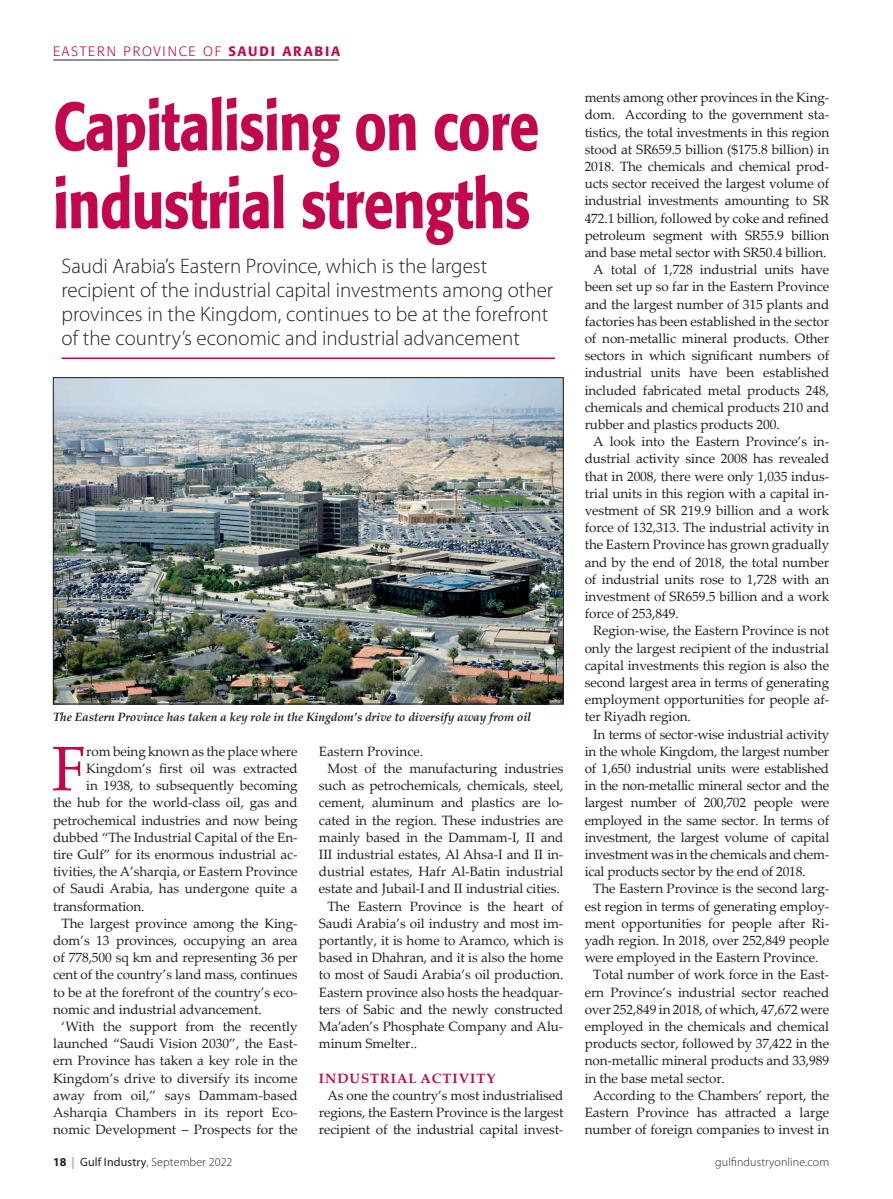
<style>
.page{position:relative;width:893px;height:1199px;background:#fff}
.page>*{position:absolute;margin:0;border:0;box-sizing:border-box;transform-origin:0 0}
.Headline_45{font:500 67.5px/78px "Formata";letter-spacing:-.015em;color:#c3074e;scale:.8 1}
.Body_Text_3LDD{font:62.85px "Palatino Linotype";color:#c3074e}
.Standfirst{font:300 21px/24px "Myriad Pro";color:#231f20}
.Body_Text{font:13.5px/17.2px "Palatino Linotype";letter-spacing:-.005em;color:#231f20;text-align:justify}
.Body_Text_3LDD-2{font:13.5px "Palatino Linotype";letter-spacing:-.005em;color:#231f20}
.t1{font:300 13.5px "Formata";letter-spacing:.13em;color:#c3074e}
.Crossheads{font:700 13.5px "Palatino Linotype";letter-spacing:.075em;color:#c3074e}
.t2{font:italic 700 12px "Palatino Linotype";letter-spacing:-.01em;color:#231f20}
.t3{font:300 12px "Myriad Pro";letter-spacing:.01em;color:#231f20}
.s1{font-weight:500}
.s2{font-weight:700}
.s3{color:#c3074e}
.s4{font-weight:400}
</style>
<div class="page">
<hr style="left:53px;top:60px;width:285px;height:1px;background:#231f20">
<hr style="left:62px;top:358px;width:493px;height:1px;background:#c3074e">
<img style="left:55px;top:379px;width:506px;height:323px">
<p class="t1" style="left:53px;top:43px;width:289px">EASTERN PROVINCE OF <span class="s1">SAUDI ARABIA</span></p>
<p class="Headline_45" style="left:53px;top:87px;width:609px">Capitalising on core industrial strengths</p>
<p class="Standfirst" style="left:62px;top:254px;width:493px">Saudi Arabia’s Eastern Province, which is the largest recipient of the industrial capital investments among other provinces in the Kingdom, continues to be at the forefront of the country’s economic and industrial advancement</p>
<p class="t2" style="left:53px;top:709px;width:480px">The Eastern Province has taken a key role in the Kingdom’s drive to diversify away from oil</p>
<p class="Body_Text_3LDD" style="left:52px;top:724px;width:36px">F</p>
<p class="Body_Text_3LDD-2" style="left:86px;top:742px;width:213px">rom being known as the place where</p>
<p class="Body_Text_3LDD-2" style="left:86px;top:759px;width:213px">Kingdom’s first oil was extracted</p>
<p class="Body_Text_3LDD-2" style="left:86px;top:776px;width:213px">in 1938, to subsequently becoming</p>
<p class="Body_Text_3LDD-2" style="left:53px;top:793px;width:246px">the hub for the world-class oil, gas and</p>
<p class="Body_Text_3LDD-2" style="left:53px;top:810px;width:246px">petrochemical industries and now being</p>
<p class="Body_Text_3LDD-2" style="left:53px;top:828px;width:246px">dubbed “The Industrial Capital of the En-</p>
<p class="Body_Text_3LDD-2" style="left:53px;top:845px;width:246px">tire Gulf” for its enormous industrial ac-</p>
<p class="Body_Text_3LDD-2" style="left:53px;top:862px;width:246px">tivities, the A’sharqia, or Eastern Province</p>
<p class="Body_Text_3LDD-2" style="left:53px;top:879px;width:246px">of Saudi Arabia, has undergone quite a</p>
<p class="Body_Text_3LDD-2" style="left:53px;top:896px;width:93px">transformation.</p>
<p class="Body_Text" style="left:53px;top:914px;width:246px;text-indent:9px">The largest province among the King&shy;dom’s 13 provinces, occupying an area of 778,500 sq km and representing 36 per cent of the country’s land mass, continues to be at the forefront of the country’s eco&shy;nomic and industrial advancement.</p>
<p class="Body_Text" style="left:53px;top:1017px;width:246px;text-indent:9px">‘With the support from the recently launched “Saudi Vision 2030”, the East&shy;ern Province has taken a key role in the Kingdom’s drive to diversify its income away from oil,” says Dammam-based Asharqia Chambers in its report Eco&shy;nomic Development – Prospects for the</p>
<p class="Body_Text" style="left:319px;top:742px;width:106px">Eastern Province.</p>
<p class="Body_Text" style="left:319px;top:759px;width:246px;text-indent:9px">Most of the manufacturing industries such as petrochemicals, chemicals, steel, cement, aluminum and plastics are lo&shy;cated in the region. These industries are mainly based in the Dammam-I, II and III industrial estates, Al Ahsa-I and II in&shy;dustrial estates, Hafr Al-Batin industrial estate and Jubail-I and II industrial cities.</p>
<p class="Body_Text" style="left:319px;top:897px;width:246px;text-indent:9px">The Eastern Province is the heart of Saudi Arabia’s oil industry and most im&shy;portantly, it is home to Aramco, which is based in Dhahran, and it is also the home to most of Saudi Arabia’s oil production.<br>Eastern province also hosts the headquar&shy;ters of Sabic and the newly constructed Ma’aden’s Phosphate Company and Alu&shy;minum Smelter..</p>
<p class="Crossheads" style="left:319px;top:1068px;width:178px">INDUSTRIAL ACTIVITY</p>
<p class="Body_Text" style="left:319px;top:1086px;width:246px;text-indent:9px">As one the country’s most industrialised regions, the Eastern Province is the largest recipient of the industrial capital invest-</p>
<p class="Body_Text" style="left:585px;top:88px;width:246px">ments among other provinces in the King&shy;dom. According to the government sta&shy;tistics, the total investments in this region stood at SR659.5 billion ($175.8 billion) in 2018. The chemicals and chemical prod&shy;ucts sector received the largest volume of industrial investments amounting to SR 472.1 billion, followed by coke and refined petroleum segment with SR55.9 billion and base metal sector with SR50.4 billion.</p>
<p class="Body_Text" style="left:585px;top:260px;width:246px;text-indent:9px">A total of 1,728 industrial units have been set up so far in the Eastern Province and the largest number of 315 plants and factories has been established in the sector of non-metallic mineral products. Other sectors in which significant numbers of industrial units have been established included fabricated metal products 248, chemicals and chemical products 210 and rubber and plastics products 200.</p>
<p class="Body_Text" style="left:585px;top:432px;width:246px;text-indent:9px">A look into the Eastern Province’s in&shy;dustrial activity since 2008 has revealed that in 2008, there were only 1,035 indus&shy;trial units in this region with a capital in&shy;vestment of SR 219.9 billion and a work force of 132,313. The industrial activity in the Eastern Province has grown gradually and by the end of 2018, the total number of industrial units rose to 1,728 with an investment of SR659.5 billion and a work force of 253,849.</p>
<p class="Body_Text" style="left:585px;top:622px;width:246px;text-indent:9px">Region-wise, the Eastern Province is not only the largest recipient of the industrial capital investments this region is also the second largest area in terms of generating employment opportunities for people af&shy;ter Riyadh region.</p>
<p class="Body_Text" style="left:585px;top:725px;width:246px;text-indent:9px">In terms of sector-wise industrial activity in the whole Kingdom, the largest number of 1,650 industrial units were established in the non-metallic mineral sector and the largest number of 200,702 people were employed in the same sector. In terms of investment, the largest volume of capital investment was in the chemicals and chem&shy;ical products sector by the end of 2018.</p>
<p class="Body_Text" style="left:585px;top:880px;width:246px;text-indent:9px">The Eastern Province is the second larg&shy;est region in terms of generating employ&shy;ment opportunities for people after Ri&shy;yadh region. In 2018, over 252,849 people were employed in the Eastern Province.</p>
<p class="Body_Text" style="left:585px;top:966px;width:246px;text-indent:9px">Total number of work force in the East&shy;ern Province’s industrial sector reached over 252,849 in 2018, of which, 47,672 were employed in the chemicals and chemical products sector, followed by 37,422 in the non-metallic mineral products and 33,989 in the base metal sector.</p>
<p class="Body_Text" style="left:585px;top:1086px;width:246px;text-indent:9px">According to the Chambers’ report, the Eastern Province has attracted a large number of foreign companies to invest in</p>
<p class="t3" style="left:53px;top:1154px;width:181px"><span class="s2">18</span> <span class="s3">|</span> <span class="s4">Gulf Industry</span>, September 2022</p>
<p class="t3" style="left:715px;top:1154px;width:115px">gulfindustryonline.com</p>
</div>
